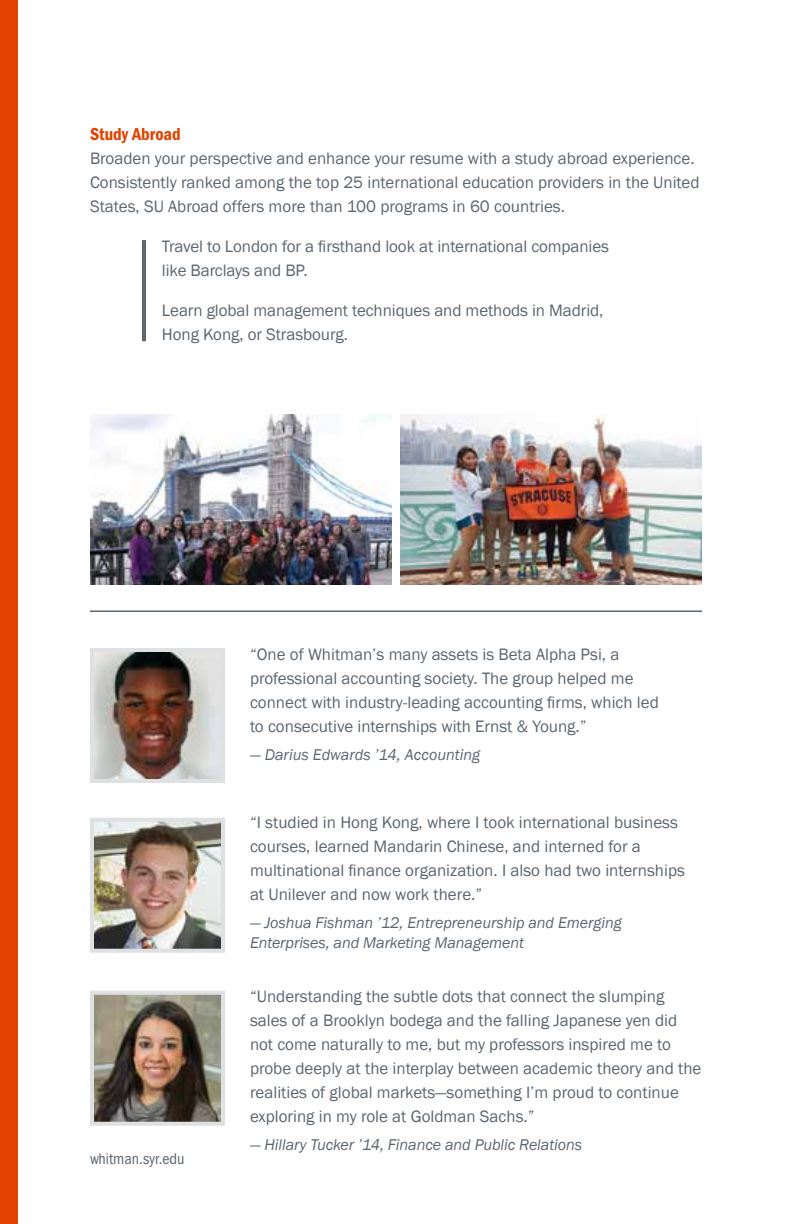
<style>
.page{position:relative;width:792px;height:1224px;background:#fff}
.page>*{position:absolute;margin:0;border:0;box-sizing:border-box;transform-origin:0 0}
.t1{font:600 condensed 18px "Franklin Gothic";color:#e24301}
.t2{font:17px/24px "Franklin Gothic";color:#5c6670}
.t3{font:italic 16px/20px "Franklin Gothic";letter-spacing:-.005em;color:#5c6670}
.t4{font:condensed 16px "Franklin Gothic";color:#5c6670}
</style>
<div class="page">
<hr style="left:142px;top:240px;width:4px;height:101px;background:#5c6670">
<img style="left:95px;top:653px;width:125px;height:125px">
<div style="left:90px;top:648px;width:135px;height:135px;border:4px solid #dee0e2"></div>
<img style="left:95px;top:823px;width:125px;height:125px">
<div style="left:90px;top:818px;width:135px;height:135px;border:4px solid #dee0e2"></div>
<img style="left:95px;top:996px;width:125px;height:125px">
<div style="left:90px;top:991px;width:135px;height:135px;border:4px solid #dee0e2"></div>
<img style="left:90px;top:414px;width:302px;height:171px">
<img style="left:400px;top:414px;width:302px;height:171px">
<hr style="left:90px;top:610px;width:612px;height:2px;background:#5c6670">
<div style="left:0;top:0;width:18px;height:1224px;background:#e24301"></div>
<p class="t1" style="left:90px;top:123px;width:92px">Study Abroad</p>
<p class="t2" style="left:90px;top:146px;width:611px">Broaden your perspective and enhance your resume with a study abroad experience.<br>Consistently ranked among the top 25 international education providers in the United<br>States, SU Abroad offers more than 100 programs in 60 countries.</p>
<p class="t2" style="left:162px;top:234px;width:449px">Travel to London for a firsthand look at international companies like Barclays and BP.</p>
<p class="t2" style="left:162px;top:298px;width:443px">Learn global management techniques and methods in Madrid,<br>Hong Kong, or Strasbourg.</p>
<p class="t4" style="left:90px;top:1150px;width:96px">whitman.syr.edu</p>
<p class="t2" style="left:250px;top:643px;width:410px">“One of Whitman’s many assets is Beta Alpha Psi, a professional accounting society. The group helped me connect with industry-leading accounting firms, which led to consecutive internships with Ernst &amp; Young.”</p>
<p class="t3" style="left:250px;top:745px;width:232px">— Darius Edwards ’14, Accounting</p>
<p class="t2" style="left:250px;top:811px;width:437px">“I studied in Hong Kong, where I took international business courses, learned Mandarin Chinese, and interned for a multinational finance organization. I also had two internships at Unilever and now work there.”</p>
<p class="t3" style="left:250px;top:913px;width:373px">— Joshua Fishman ’12, Entrepreneurship and Emerging<br>Enterprises, and Marketing Management</p>
<p class="t2" style="left:250px;top:985px;width:453px">“Understanding the subtle dots that connect the slumping sales of a Brooklyn bodega and the falling Japanese yen did not come naturally to me, but my professors inspired me to probe deeply at the interplay between academic theory and the realities of global markets—something I’m proud to continue exploring in my role at Goldman Sachs.”</p>
<p class="t3" style="left:250px;top:1135px;width:334px">— Hillary Tucker ’14, Finance and Public Relations</p>
</div>
